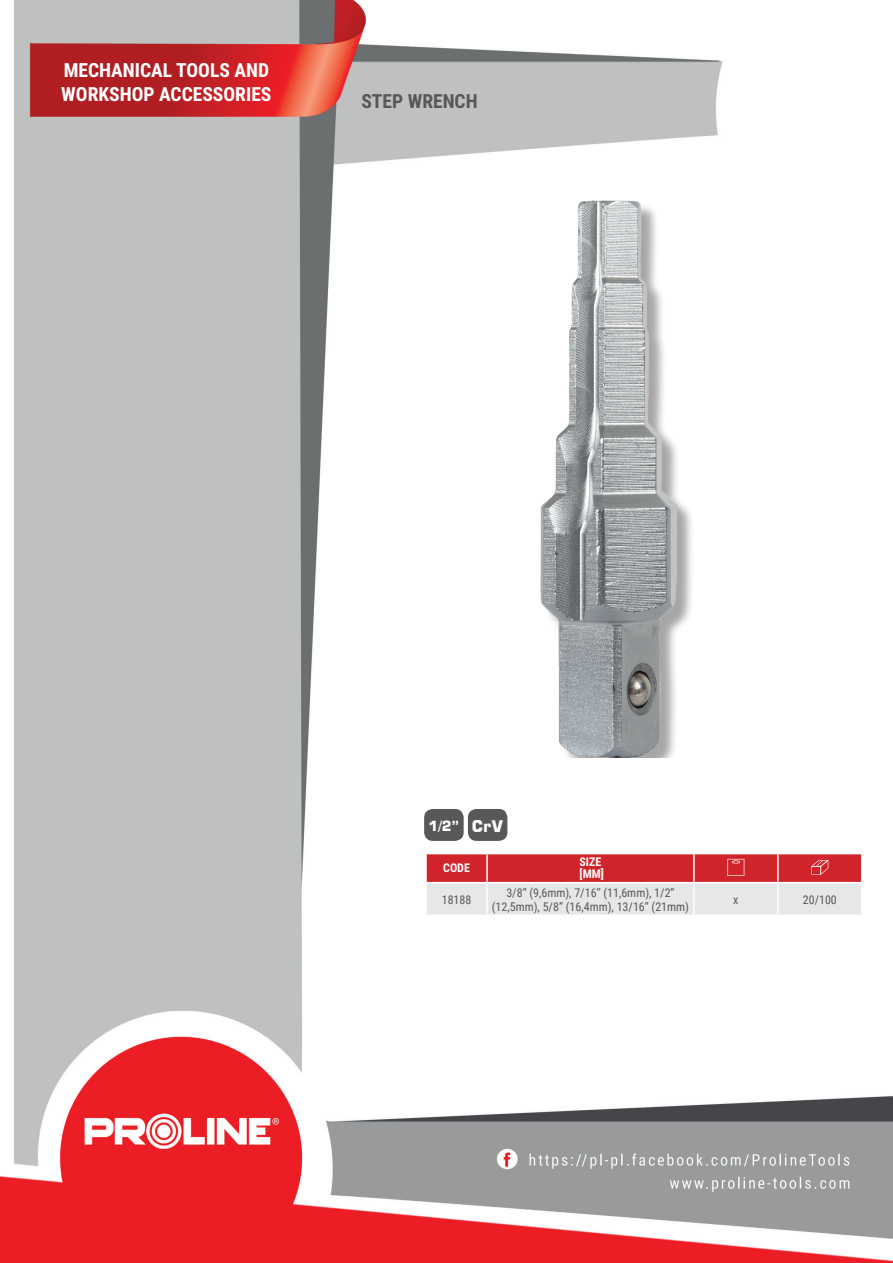
<style>
.page{position:relative;width:893px;height:1263px;background:#fff}
.page>*{position:absolute;margin:0;border:0;box-sizing:border-box;transform-origin:0 0}
.t1{font:700 19.5px/23.4px "Roboto Condensed";color:#fff}
.t2{font:700 19.5px "Roboto Condensed";color:#57585a}
.t3{font:700 13.95px "Square 721 BT";color:#fff}
.t4{font:12px/14.4px "Roboto Condensed";color:#57585a;text-align:center}
.t5{font:700 12px/12px "Roboto Condensed";color:#fff}
.s1{font-size:16.05px}
</style>
<div class="page">
<img style="left:0;top:0;width:893px;height:1263px">
<div style="left:544px;top:203px;width:151px;height:554px;background:#231f20;opacity:.4"></div>
<img style="left:541px;top:200px;width:136px;height:557px">
<hr style="left:425px;top:854px;width:2px;height:28px;background:#fff">
<hr style="left:425px;top:883px;width:2px;height:31px;background:#fff">
<hr style="left:778px;top:853px;width:85px;height:1px;background:#fff">
<hr style="left:425px;top:853px;width:62px;height:1px;background:#fff">
<hr style="left:425px;top:882px;width:62px;height:1px;background:#fff">
<hr style="left:778px;top:882px;width:85px;height:1px;background:#fff">
<hr style="left:425px;top:914px;width:62px;height:2px;background:#fff">
<hr style="left:487px;top:914px;width:207px;height:2px;background:#fff">
<hr style="left:694px;top:914px;width:84px;height:2px;background:#fff">
<hr style="left:778px;top:914px;width:85px;height:2px;background:#fff">
<svg style="left:426px;top:853px;width:436px;height:62px;background:#de9397"></svg>
<div style="left:425px;top:810px;width:38px;height:30px;background:#57585a;border-radius:8px"></div>
<div style="left:424px;top:809px;width:40px;height:32px;border:1px solid #57585a;border-radius:8px"></div>
<div style="left:469px;top:810px;width:38px;height:30px;background:#57585a;border-radius:8px"></div>
<div style="left:468px;top:809px;width:39px;height:32px;border:1px solid #57585a;border-radius:8px"></div>
<h1 class="t1" style="left:61px;top:58px;width:212px">MECHANICAL TOOLS AND<br>WORKSHOP ACCESSORIES</h1>
<h1 class="t2" style="left:361px;top:88px;width:118px">STEP WRENCH</h1>
<p class="t3" style="left:428px;top:817px;width:76px">1/2” <span class="s1">CrV</span></p>
<p class="t5" style="left:443px;top:862px;width:28px">CODE</p>
<p class="t5" style="left:579px;top:856px;width:26px">SIZE [MM]</p>
<p class="t4" style="left:442px;top:892px;width:31px">18188</p>
<p class="t4" style="left:492px;top:885px;width:199px">3/8’’ (9,6mm), 7/16’’ (11,6mm), 1/2’’ (12,5mm), 5/8’’ (16,4mm), 13/16’’ (21mm)</p>
<p class="t4" style="left:733px;top:892px;width:7px">x</p>
<p class="t4" style="left:803px;top:892px;width:36px">20/100</p>
</div>
